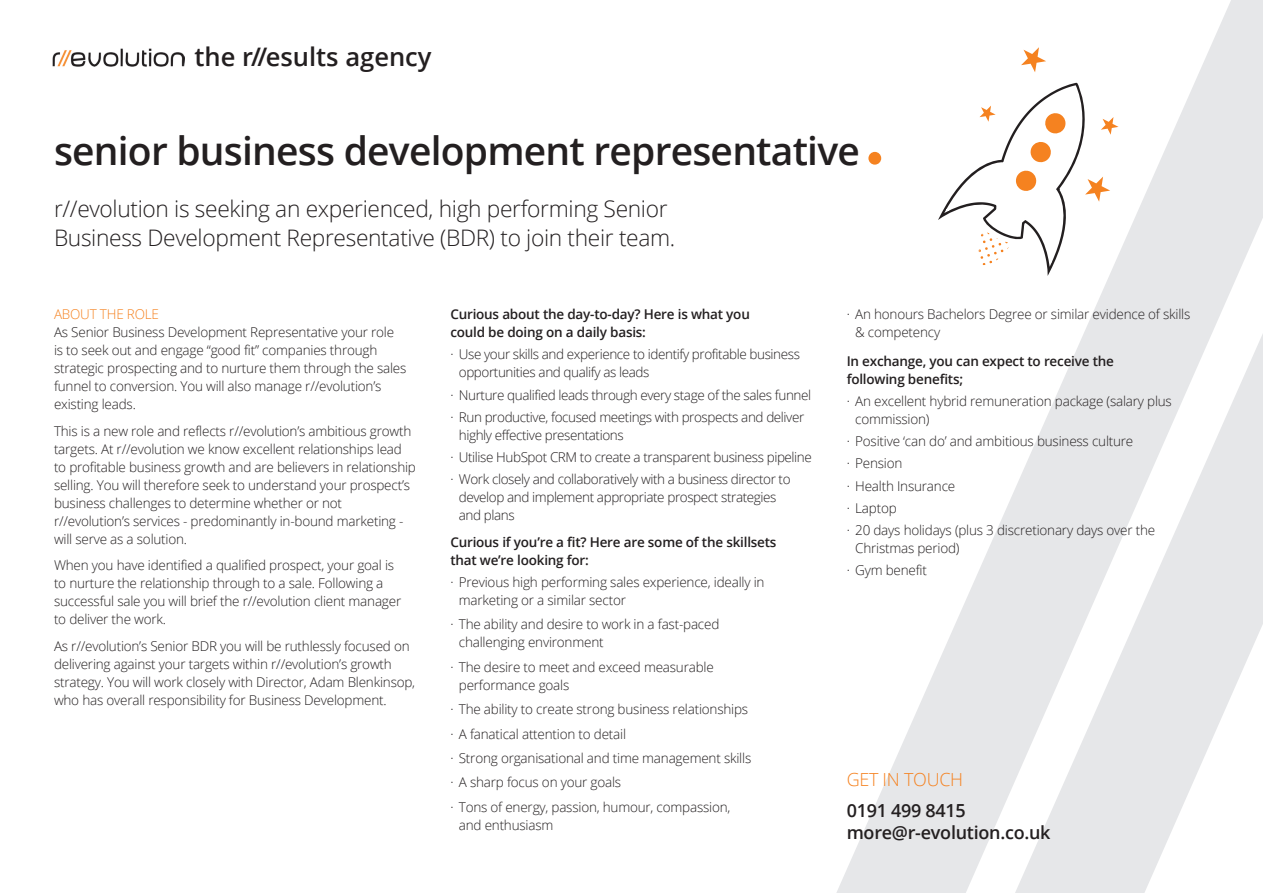
<style>
.page{position:relative;width:1263px;height:893px;background:#fff}
.page>*{position:absolute;margin:0;border:0;box-sizing:border-box;transform-origin:0 0}
.t1{font:600 39px "Open Sans";letter-spacing:-.02em;color:#231f20}
.t2{font:600 25.5px "Open Sans";color:#231f20}
.t3{font:300 22.8px/29px "Open Sans";letter-spacing:-.015em;color:#231f20}
.t4{font:600 18px/22.5px "Open Sans";letter-spacing:-.015em;color:#231f20}
.t5{font:300 18px "Open Sans";letter-spacing:-.015em;color:#f58220}
.t6{font:300 13.5px/18px "Open Sans";letter-spacing:-.015em;color:#231f20}
.t7{font:600 13.5px/18px "Open Sans";letter-spacing:-.015em;color:#231f20}
.t8{font:300 13.5px "Open Sans";letter-spacing:-.015em;color:#f58220}
</style>
<div class="page">
<svg style="left:836px;top:0;width:427px;height:893px"></svg>
<svg style="left:1021px;top:47px;width:25px;height:25px"></svg>
<svg style="left:929px;top:79px;width:189px;height:216px"></svg>
<div style="left:868px;top:152px;width:13px;height:13px;background:#f58220;border-radius:50%"></div>
<img style="left:53px;top:48px;width:131px;height:19px">
<h2 class="t2" style="left:195px;top:40px;width:239px">the r//esults agency</h2>
<h1 class="t1" style="left:54px;top:124px;width:807px">senior business development representative</h1>
<h3 class="t3" style="left:54px;top:194px;width:623px">r//evolution is seeking an experienced, high performing Senior<br>Business Development Representative (BDR) to join their team.</h3>
<p class="t8" style="left:54px;top:305px;width:106px">ABOUT THE ROLE</p>
<p class="t6" style="left:54px;top:323px;width:354px">As Senior Business Development Representative your role is to seek out and engage “good fit” companies through strategic prospecting and to nurture them through the sales funnel to conversion. You will also manage r//evolution’s existing leads.</p>
<p class="t6" style="left:54px;top:421px;width:363px">This is a new role and reflects r//evolution’s ambitious growth targets. At r//evolution we know excellent relationships lead to profitable business growth and are believers in relationship selling. You will therefore seek to understand your prospect’s business challenges to determine whether or not r//evolution’s services - predominantly in-bound marketing - will serve as a solution.</p>
<p class="t6" style="left:54px;top:556px;width:349px">When you have identified a qualified prospect, your goal is to nurture the relationship through to a sale. Following a successful sale you will brief the r//evolution client manager to deliver the work.</p>
<p class="t6" style="left:54px;top:636px;width:363px">As r//evolution’s Senior BDR you will be ruthlessly focused on delivering against your targets within r//evolution’s growth strategy. You will work closely with Director, Adam Blenkinsop, who has overall responsibility for Business Development.</p>
<p class="t7" style="left:450px;top:305px;width:301px">Curious about the day-to-day? Here is what you could be doing on a daily basis:</p>
<p class="t6" style="left:459px;top:345px;width:343px;text-indent:-9px">· Use your skills and experience to identify profitable business opportunities and qualify as leads</p>
<p class="t6" style="left:450px;top:383px;width:362px;line-height:22.2px">· Nurture qualified leads through every stage of the sales funnel · Run productive, focused meetings with prospects and deliver</p>
<p class="t6" style="left:450px;top:423px;width:363px;line-height:22.2px;text-indent:9px">highly effective presentations<br>· Utilise HubSpot CRM to create a transparent business pipeline · Work closely and collaboratively with a business director to</p>
<p class="t6" style="left:459px;top:488px;width:319px">develop and implement appropriate prospect strategies and plans</p>
<p class="t7" style="left:450px;top:533px;width:328px">Curious if you’re a fit? Here are some of the skillsets that we’re looking for:</p>
<p class="t6" style="left:459px;top:573px;width:307px;text-indent:-9px">· Previous high performing sales experience, ideally in marketing or a similar sector</p>
<p class="t6" style="left:459px;top:615px;width:262px;text-indent:-9px">· The ability and desire to work in a fast-paced challenging environment</p>
<p class="t6" style="left:459px;top:657px;width:256px;text-indent:-9px">· The desire to meet and exceed measurable performance goals</p>
<p class="t6" style="left:450px;top:697px;width:302px;line-height:24.5px">· The ability to create strong business relationships · A fanatical attention to detail<br>· Strong organisational and time management skills · A sharp focus on your goals<br>· Tons of energy, passion, humour, compassion,</p>
<p class="t6" style="left:459px;top:815px;width:96px">and enthusiasm</p>
<p class="t6" style="left:855px;top:305px;width:337px;text-indent:-9px">· An honours Bachelors Degree or similar evidence of skills &amp; competency</p>
<p class="t7" style="left:847px;top:351px;width:269px">In exchange, you can expect to receive the following benefits;</p>
<p class="t6" style="left:855px;top:392px;width:318px;text-indent:-9px">· An excellent hybrid remuneration package (salary plus commission)</p>
<p class="t6" style="left:847px;top:430px;width:310px;line-height:22.2px">· Positive ‘can do’ and ambitious business culture<br>· Pension<br>· Health Insurance<br>· Laptop<br>· 20 days holidays (plus 3 discretionary days over the</p>
<p class="t6" style="left:847px;top:537px;width:114px;line-height:22.2px;text-indent:9px">Christmas period) · Gym benefit</p>
<h3 class="t5" style="left:847px;top:767px;width:118px">GET IN TOUCH</h3>
<h3 class="t4" style="left:847px;top:799px;width:205px">0191 499 8415 more@r-evolution.co.uk</h3>
</div>
